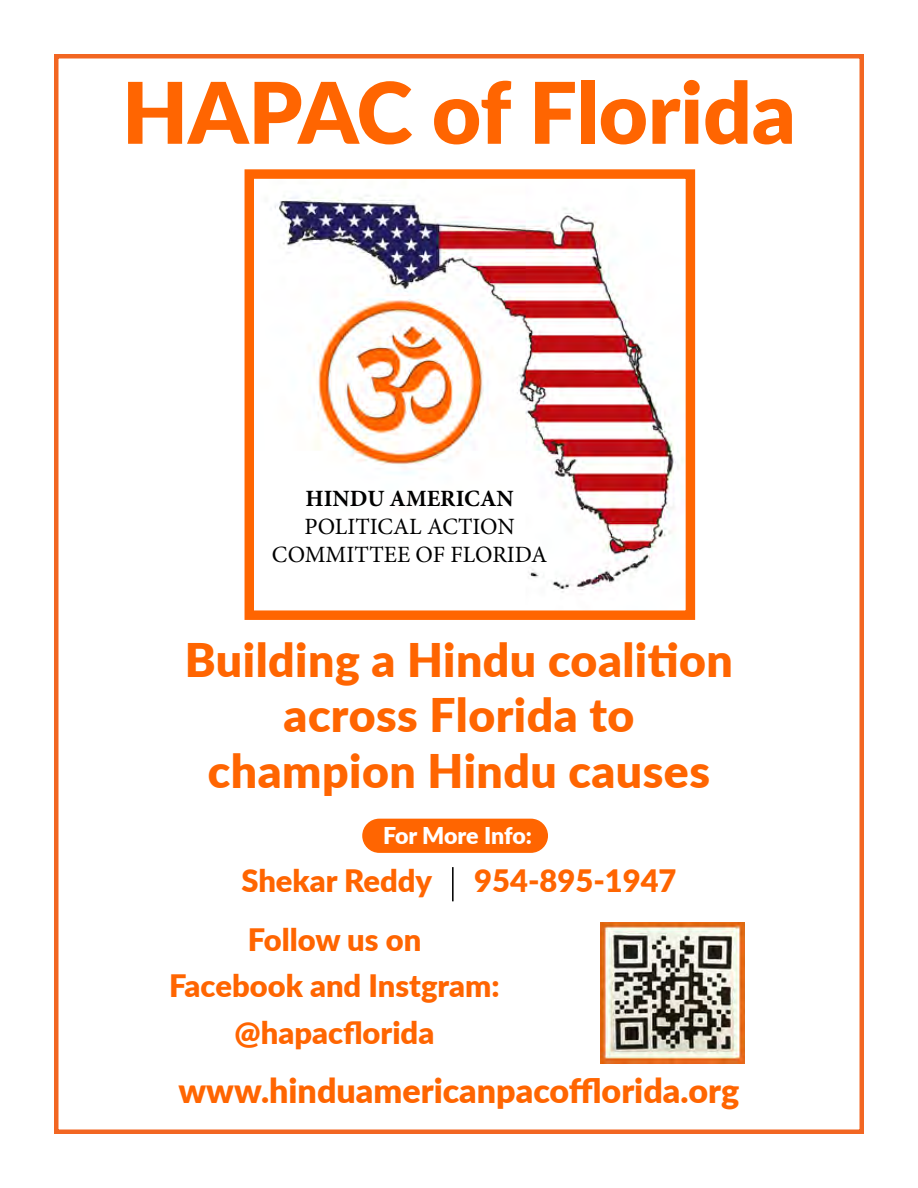
<style>
.page{position:relative;width:918px;height:1188px;background:#fff}
.page>*{position:absolute;margin:0;border:0;box-sizing:border-box;transform-origin:0 0}
.t1{font:900 85.05px "Lato";color:#ff6501}
.t2{font:900 46.35px/55.7px "Lato";letter-spacing:.01em;color:#ff6501;text-align:center}
.t3{font:900 34.05px "Lato";color:#ff6501}
.t4{font:900 30.9px/46.3px "Lato";color:#ff6501;text-align:center}
.t5{font:23.4px/28px "Minion Pro";color:#000;text-align:center}
.t6{font:700 23.4px "Minion Pro";color:#000}
.t7{font:900 23.1px "Lato";letter-spacing:-.01em;color:#fff}
</style>
<div class="page">
<div style="left:54px;top:54px;width:810px;height:1080px;border:4px solid #f26622"></div>
<img style="left:274px;top:195px;width:405px;height:398px">
<div style="left:245px;top:169px;width:450px;height:451px;border:9px solid #ff6501"></div>
<img style="left:600px;top:922px;width:145px;height:141px">
<hr style="left:452px;top:867px;width:2px;height:34px;background:#000">
<div style="left:363px;top:819px;width:184px;height:33px;background:#ff6501;border-radius:16px"></div>
<div style="left:362px;top:819px;width:186px;height:34px;border:2px solid #ff6500;border-radius:16px"></div>
<h1 class="t1" style="left:122px;top:49px;width:675px">HAPAC of Florida</h1>
<p class="t6" style="left:306px;top:482px;width:210px">HINDU AMERICAN</p>
<p class="t5" style="left:272px;top:512px;width:277px">POLITICAL ACTION<br>COMMITTEE OF FLORIDA</p>
<h2 class="t2" style="left:185px;top:630px;width:550px">Building a Hindu coalition across Florida to champion Hindu causes</h2>
<p class="t7" style="left:383px;top:818px;width:150px">For More Info:</p>
<p class="t4" style="left:241px;top:856px;width:192px">Shekar Reddy</p>
<p class="t4" style="left:474px;top:856px;width:204px">954-895-1947</p>
<p class="t4" style="left:169px;top:915px;width:332px">Follow us on<br>Facebook and Instgram: @hapacflorida</p>
<p class="t3" style="left:178px;top:1065px;width:563px">www.hinduamericanpacofflorida.org</p>
</div>
